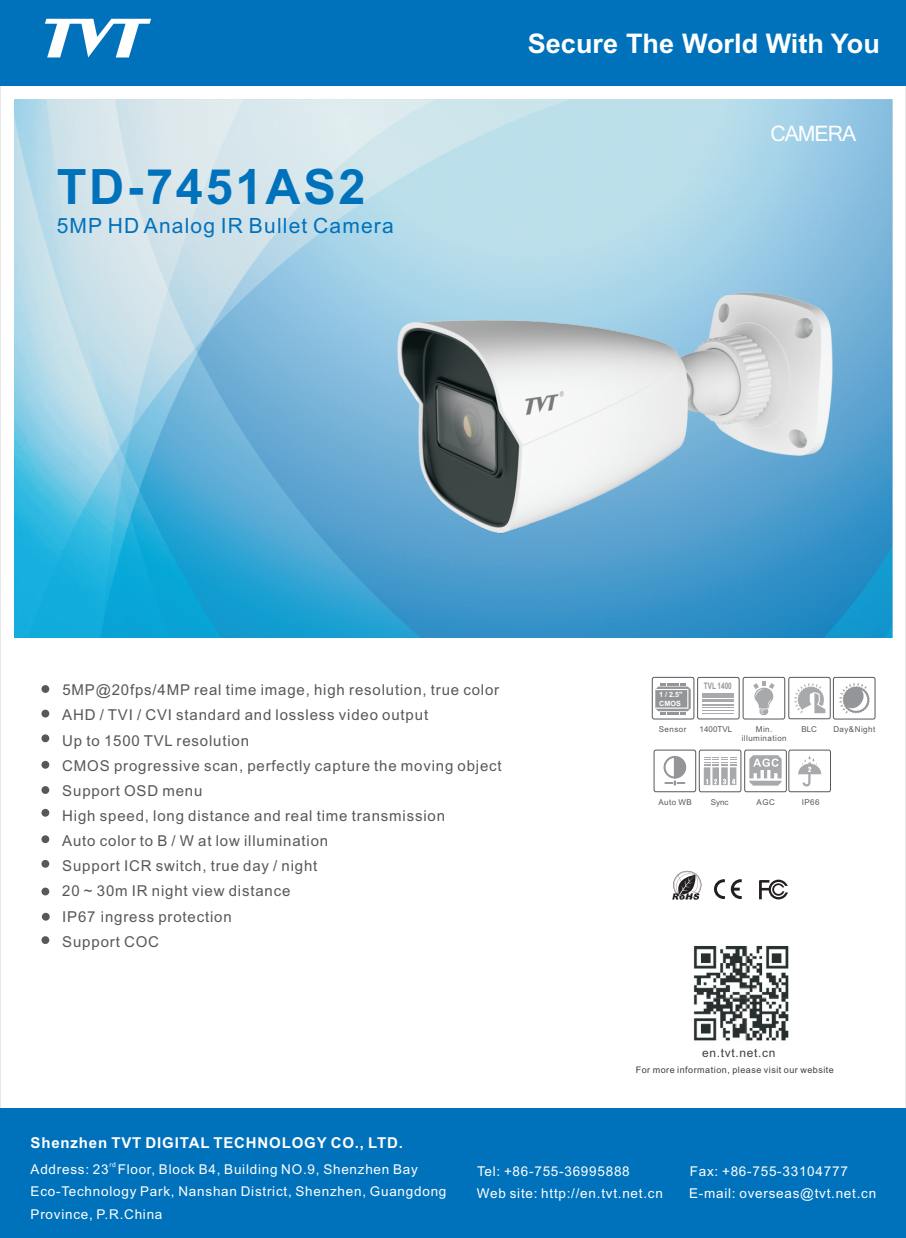
<style>
.page{position:relative;width:906px;height:1238px;background:#fff}
.page>*{position:absolute;margin:0;border:0;box-sizing:border-box;transform-origin:0 0}
.t1{font:700 48.75px "Arial";letter-spacing:.055em;color:#0072bc}
.t2{font:700 27px "Arial";color:#fff}
.t3{font:21px "Arial";letter-spacing:.055em;color:#0072bc}
.t4{font:20.55px "Kartika";letter-spacing:-.05em;color:#fff}
.t5{font:15px/25.2px "Arial";letter-spacing:.055em;color:#57585a}
.t6{font:700 15px "Arial";letter-spacing:.055em;color:#fff}
.t7{font:13.5px/22.6px "Arial";letter-spacing:.055em;color:#fff}
.t8{font:13.2px "Arial";letter-spacing:.055em;color:#fff}
.t9{font:12px "Arial";letter-spacing:.055em;color:#3e3e3f}
.t10{font:9px "Arial";letter-spacing:.055em;color:#3e3e3f}
.t11{font:700 9px "Arial";color:#939598;scale:.71 1}
.t12{font:7.95px/9px "Arial";letter-spacing:.055em;color:#57585a;text-align:center}
.t13{font:7.95px "Arial";color:#57585a}
.t14{font:700 7.2px "Arial";color:#fff}
.t15{font:6.75px "Arial";color:#fff}
</style>
<div class="page">
<svg style="left:672px;top:870px;width:29px;height:29px"></svg>
<svg style="left:759px;top:879px;width:29px;height:20px"></svg>
<svg style="left:714px;top:879px;width:27px;height:20px"></svg>
<div style="left:0;top:0;width:906px;height:85px;background:#0072bc"></div>
<div style="left:0;top:1108px;width:906px;height:129px;background:#0072bc"></div>
<svg style="left:45px;top:19px;width:106px;height:38px"></svg>
<img style="left:693px;top:946px;width:96px;height:95px">
<img style="left:15px;top:100px;width:877px;height:537px">
<div style="left:41px;top:685px;width:8px;height:8px;background:#57585a;border-radius:50%"></div>
<div style="left:41px;top:709px;width:8px;height:8px;background:#57585a;border-radius:50%"></div>
<div style="left:41px;top:734px;width:8px;height:8px;background:#57585a;border-radius:50%"></div>
<div style="left:41px;top:760px;width:8px;height:8px;background:#57585a;border-radius:50%"></div>
<div style="left:41px;top:786px;width:8px;height:8px;background:#57585a;border-radius:50%"></div>
<div style="left:41px;top:808px;width:8px;height:8px;background:#57585a;border-radius:50%"></div>
<div style="left:41px;top:835px;width:8px;height:8px;background:#57585a;border-radius:50%"></div>
<div style="left:41px;top:859px;width:8px;height:8px;background:#57585a;border-radius:50%"></div>
<div style="left:41px;top:887px;width:8px;height:8px;background:#57585a;border-radius:50%"></div>
<div style="left:42px;top:912px;width:8px;height:8px;background:#57585a;border-radius:50%"></div>
<div style="left:41px;top:936px;width:8px;height:8px;background:#57585a;border-radius:50%"></div>
<svg style="left:753px;top:681px;width:21px;height:34px"></svg>
<svg style="left:839px;top:682px;width:30px;height:31px"></svg>
<svg style="left:663px;top:756px;width:23px;height:29px"></svg>
<div style="left:833px;top:677px;width:42px;height:42px;border:1px solid #57585a;border-radius:2px"></div>
<div style="left:654px;top:749px;width:42px;height:43px;border:1px solid #57585a;border-radius:2px"></div>
<div style="left:743px;top:677px;width:42px;height:42px;border:1px solid #57585a;border-radius:2px"></div>
<div style="left:744px;top:750px;width:42px;height:41px;border:1px solid #57585a;border-radius:2px"></div>
<svg style="left:749px;top:755px;width:32px;height:30px"></svg>
<svg style="left:798px;top:755px;width:23px;height:31px"></svg>
<div style="left:788px;top:750px;width:42px;height:41px;border:1px solid #57585a;border-radius:2px"></div>
<div style="left:652px;top:677px;width:42px;height:42px;border:1px solid #57585a;border-radius:2px"></div>
<svg style="left:655px;top:683px;width:36px;height:31px"></svg>
<svg style="left:794px;top:683px;width:31px;height:30px"></svg>
<hr style="left:702px;top:699px;width:32px;height:3px;background:#a8a9ad">
<hr style="left:702px;top:704px;width:32px;height:1px;background:#a8a9ad">
<hr style="left:702px;top:707px;width:32px;height:1px;background:#a8a9ad">
<hr style="left:702px;top:693px;width:32px;height:4px;background:#a8a9ad">
<hr style="left:702px;top:710px;width:32px;height:1px;background:#a8a9ad">
<hr style="left:702px;top:712px;width:32px;height:1px;background:#a8a9ad">
<svg style="left:704px;top:757px;width:32px;height:28px"></svg>
<div style="left:697px;top:677px;width:42px;height:42px;border:1px solid #57585a;border-radius:2px"></div>
<div style="left:788px;top:677px;width:42px;height:42px;border:1px solid #57585a;border-radius:2px"></div>
<div style="left:699px;top:750px;width:42px;height:42px;border:1px solid #57585a;border-radius:2px"></div>
<img style="left:241px;top:211px;width:652px;height:370px">
<h2 class="t2" style="left:528px;top:33px;width:353px">Secure The World With You</h2>
<h1 class="t1" style="left:57px;top:168px;width:310px">TD-7451AS2</h1>
<h3 class="t3" style="left:57px;top:217px;width:338px">5MP HD Analog IR Bullet Camera</h3>
<h3 class="t4" style="left:770px;top:121px;width:87px">CAMERA</h3>
<p class="t5" style="left:62px;top:678px;width:441px">5MP@20fps/4MP real time image, high resolution, true color AHD / TVI / CVI standard and lossless video output<br>Up to 1500 TVL resolution<br>CMOS progressive scan, perfectly capture the moving object Support OSD menu<br>High speed, long distance and real time transmission<br>Auto color to B / W at low illumination<br>Support ICR switch, true day / night<br>20 ~ 30m IR night view distance<br>IP67 ingress protection<br>Support COC</p>
<p class="t6" style="left:31px;top:1136px;width:374px">Shenzhen TVT DIGITAL TECHNOLOGY CO., LTD.</p>
<p class="t14" style="left:659px;top:692px;width:25px">1 / 2.5"</p>
<p class="t14" style="left:659px;top:700px;width:23px">CMOS</p>
<p class="t11" style="left:704px;top:682px;width:41px">TVL 1400</p>
<p class="t13" style="left:699px;top:726px;width:34px">1400TVL</p>
<p class="t12" style="left:801px;top:725px;width:17px">BLC</p>
<p class="t12" style="left:659px;top:725px;width:29px">Sensor</p>
<p class="t12" style="left:741px;top:725px;width:47px">Min. illumination</p>
<p class="t12" style="left:833px;top:725px;width:43px">Day&amp;Night</p>
<p class="t12" style="left:658px;top:798px;width:35px">Auto WB</p>
<p class="t12" style="left:756px;top:798px;width:20px">AGC</p>
<p class="t12" style="left:801px;top:798px;width:19px">IP66</p>
<p class="t12" style="left:710px;top:798px;width:19px">Sync</p>
<p class="t9" style="left:702px;top:1048px;width:75px">en.tvt.net.cn</p>
<p class="t10" style="left:636px;top:1066px;width:200px">For more information, please visit our website</p>
<p class="t15" style="left:109px;top:1161px;width:8px">rd</p>
<p class="t7" style="left:31px;top:1158px;width:417px">Address: 23 Floor, Block B4, Building NO.9, Shenzhen Bay<br>Eco-Technology Park, Nanshan District, Shenzhen, Guangdong<br>Province, P.R.China</p>
<p class="t7" style="left:477px;top:1160px;width:154px">Tel: +86-755-36995888</p>
<p class="t7" style="left:690px;top:1160px;width:159px">Fax: +86-755-33104777</p>
<p class="t7" style="left:477px;top:1183px;width:187px">Web site: http://en.tvt.net.cn</p>
<p class="t7" style="left:689px;top:1183px;width:188px">E-mail: overseas@tvt.net.cn</p>
<p class="t8" style="left:736px;top:1192px;width:82px">en.tvt.net.cn</p>
</div>
